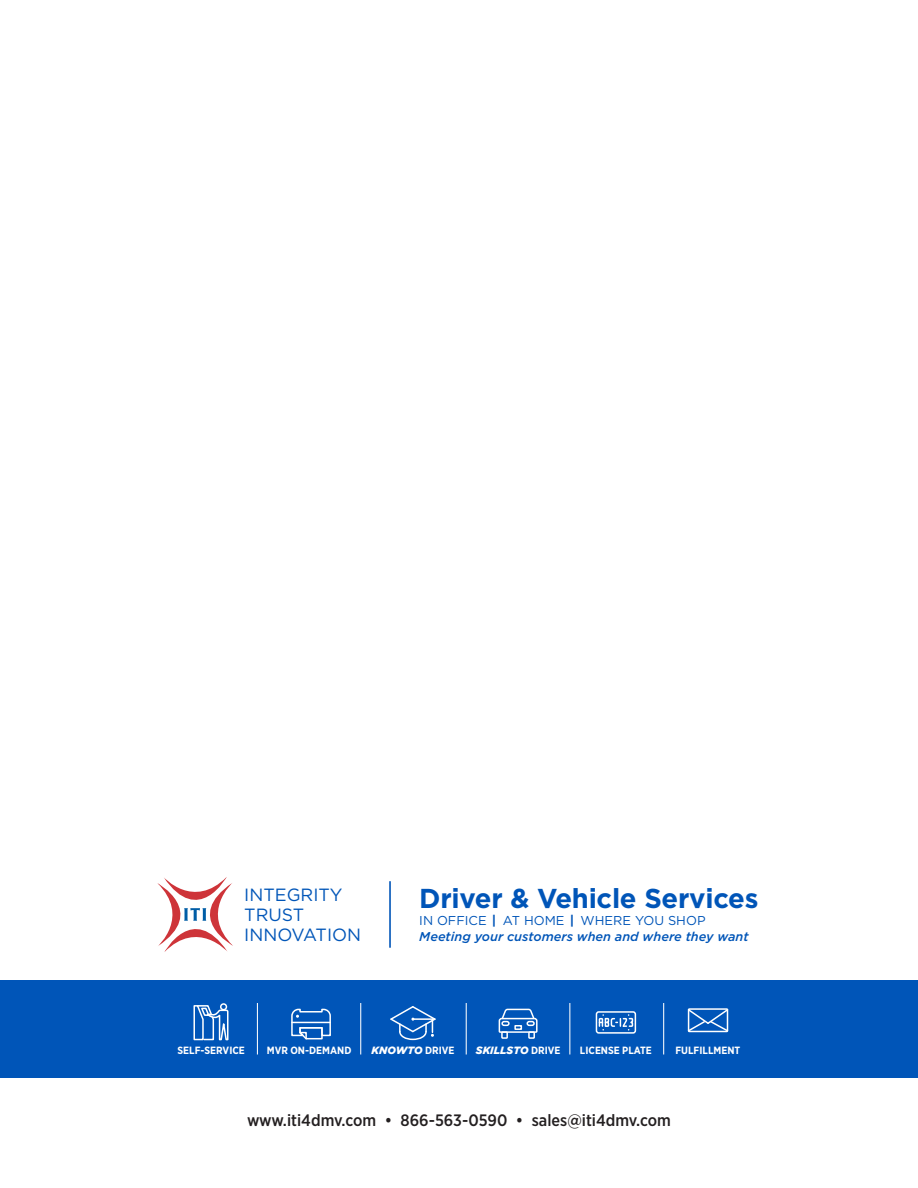
<style>
.page{position:relative;width:918px;height:1188px;background:#fff}
.page>*{position:absolute;margin:0;border:0;box-sizing:border-box;transform-origin:0 0}
.t1{font:700 27.3px "Gotham";letter-spacing:-.01em;color:#0055b8}
.t2{font:17.7px/20.4px "Gotham";color:#0055b8}
.t3{font:500 16.5px "Gotham Narrow";color:#231f20}
.t4{font:12.9px "Gotham";color:#0055b8}
.t5{font:italic 500 12.75px "Gotham";color:#0055b8}
.t6{font:700 10.5px "Gotham Narrow";color:#fff}
.t7{font:italic 900 10.5px "Gotham";color:#fff}
.s1{font-weight:700}
.s2{font-family:"Gotham Narrow";font-weight:700;font-style:normal}
</style>
<div class="page">
<div style="left:0;top:980px;width:918px;height:97px;background:#0055b8"></div>
<div style="left:596px;top:1011px;width:40px;height:23px;border:1px solid #fff;border-radius:2px"></div>
<svg style="left:598px;top:1014px;width:36px;height:17px"></svg>
<svg style="left:498px;top:1008px;width:40px;height:25px"></svg>
<div style="left:501px;top:1021px;width:9px;height:5px;border:1px solid #fff;border-radius:2px"></div>
<div style="left:501px;top:1031px;width:7px;height:8px;border:1px solid #fff"></div>
<div style="left:528px;top:1031px;width:7px;height:8px;border:1px solid #fff"></div>
<div style="left:527px;top:1021px;width:8px;height:5px;border:1px solid #fff;border-radius:2px"></div>
<svg style="left:291px;top:1008px;width:40px;height:32px"></svg>
<hr style="left:257px;top:1003px;width:1px;height:52px;background:#fff">
<hr style="left:360px;top:1003px;width:1px;height:52px;background:#fff">
<hr style="left:466px;top:1003px;width:1px;height:52px;background:#fff">
<hr style="left:569px;top:1003px;width:1px;height:52px;background:#fff">
<hr style="left:663px;top:1003px;width:1px;height:52px;background:#fff">
<svg style="left:687px;top:1008px;width:42px;height:25px"></svg>
<div style="left:220px;top:1003px;width:7px;height:7px;border:1px solid #fff;border-radius:50%"></div>
<svg style="left:193px;top:1004px;width:36px;height:37px"></svg>
<svg style="left:390px;top:1006px;width:46px;height:35px"></svg>
<hr style="left:389px;top:881px;width:2px;height:67px;background:#0055b8">
<svg style="left:157px;top:877px;width:76px;height:75px"></svg>
<h2 class="t2" style="left:244px;top:884px;width:118px">INTEGRITY<br>TRUST<br>INNOVATION</h2>
<h1 class="t1" style="left:419px;top:880px;width:341px">Driver &amp; Vehicle Services</h1>
<p class="t4" style="left:419px;top:912px;width:288px">IN OFFICE <span class="s1">|</span> AT HOME <span class="s1">|</span> WHERE YOU SHOP</p>
<p class="t5" style="left:419px;top:928px;width:331px">Meeting your customers when and where they want</p>
<p class="t6" style="left:177px;top:1044px;width:69px">SELF-SERVICE</p>
<p class="t6" style="left:267px;top:1044px;width:86px">MVR ON-DEMAND</p>
<p class="t7" style="left:372px;top:1045px;width:84px">KNOWTO <span class="s2">DRIVE</span></p>
<p class="t7" style="left:476px;top:1045px;width:86px">SKILLSTO <span class="s2">DRIVE</span></p>
<p class="t6" style="left:580px;top:1044px;width:73px">LICENSE PLATE</p>
<p class="t6" style="left:675px;top:1044px;width:66px">FULFILLMENT</p>
<h3 class="t3" style="left:247px;top:1110px;width:425px">www.iti4dmv.com • 866-563-0590 • sales@iti4dmv.com</h3>
</div>
